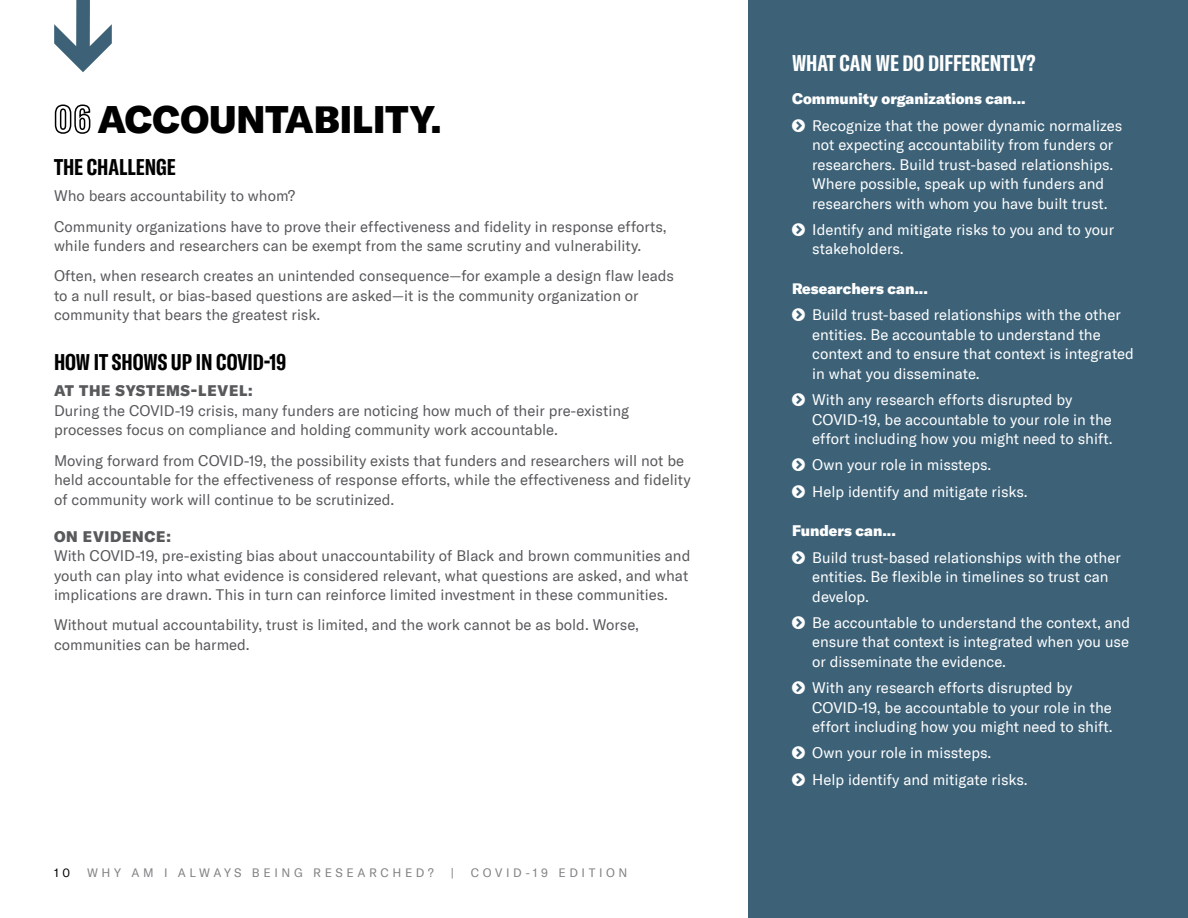
<style>
.page{position:relative;width:1188px;height:918px;background:#fff}
.page>*{position:absolute;margin:0;border:0;box-sizing:border-box;transform-origin:0 0}
.t1{font:900 37.5px "GT America";color:#000}
.t2{font:700 extra-condensed 22.2px "GT America";color:#000}
.t3{font:700 extra-condensed 22.2px "GT America";color:#fff}
.t4{font:15px/19.5px "GT America";color:#58595b}
.t5{font:15px/19.5px "GT America";color:#fff}
.t6{font:900 15px "GT America";color:#fff}
.t7{font:900 15px "GT America";letter-spacing:.05em;color:#58595b}
.t8{font:12px "GT America";letter-spacing:.3em;color:#808284}
.t9{font:12px "GT America";color:#000}
.s1{font-weight:700;font-stretch:extra-condensed}
</style>
<div class="page">
<div style="left:748px;top:0;width:440px;height:918px;background:#3d6278"></div>
<svg style="left:54px;top:0;width:58px;height:72px"></svg>
<h1 class="t1" style="left:54px;top:105px;width:389px"><span class="s1">06</span> ACCOUNTABILITY.</h1>
<h2 class="t2" style="left:54px;top:154px;width:123px">THE CHALLENGE</h2>
<p class="t4" style="left:54px;top:182px;width:614px;line-height:30.3px">Who bears accountability to whom?<br>Community organizations have to prove their effectiveness and fidelity in response efforts,</p>
<p class="t4" style="left:54px;top:232px;width:622px;line-height:30.3px">while funders and researchers can be exempt from the same scrutiny and vulnerability.<br>Often, when research creates an unintended consequence—for example a design flaw leads</p>
<p class="t4" style="left:54px;top:287px;width:586px">to a null result, or bias-based questions are asked—it is the community organization or community that bears the greatest risk.</p>
<h2 class="t2" style="left:54px;top:349px;width:234px">HOW IT SHOWS UP IN COVID-19</h2>
<p class="t7" style="left:54px;top:381px;width:200px">AT THE SYSTEMS-LEVEL:</p>
<p class="t4" style="left:54px;top:402px;width:577px">During the COVID-19 crisis, many funders are noticing how much of their pre-existing processes focus on compliance and holding community work accountable.</p>
<p class="t4" style="left:54px;top:452px;width:638px">Moving forward from COVID-19, the possibility exists that funders and researchers will not be held accountable for the effectiveness of response efforts, while the effectiveness and fidelity of community work will continue to be scrutinized.</p>
<p class="t7" style="left:54px;top:527px;width:118px">ON EVIDENCE:</p>
<p class="t4" style="left:54px;top:547px;width:638px">With COVID-19, pre-existing bias about unaccountability of Black and brown communities and youth can play into what evidence is considered relevant, what questions are asked, and what implications are drawn. This in turn can reinforce limited investment in these communities.</p>
<p class="t4" style="left:54px;top:616px;width:587px">Without mutual accountability, trust is limited, and the work cannot be as bold. Worse, communities can be harmed.</p>
<p class="t9" style="left:54px;top:867px;width:18px">1 0</p>
<p class="t8" style="left:87px;top:867px;width:348px">WHY AM I ALWAYS BEING RESEARCHED?</p>
<p class="t8" style="left:451px;top:867px;width:5px">|</p>
<p class="t8" style="left:471px;top:867px;width:158px">COVID-19 EDITION</p>
<h2 class="t3" style="left:792px;top:51px;width:245px">WHAT CAN WE DO DIFFERENTLY?</h2>
<p class="t6" style="left:792px;top:93px;width:235px">Community organizations can...</p>
<p class="t5" style="left:812px;top:117px;width:312px">Recognize that the power dynamic normalizes not expecting accountability from funders or researchers. Build trust-based relationships.<br>Where possible, speak up with funders and researchers with whom you have built trust.</p>
<p class="t5" style="left:812px;top:221px;width:303px">Identify and mitigate risks to you and to your stakeholders.</p>
<p class="t6" style="left:792px;top:283px;width:137px">Researchers can...</p>
<p class="t5" style="left:812px;top:306px;width:323px">Build trust-based relationships with the other entities. Be accountable to understand the context and to ensure that context is integrated in what you disseminate.</p>
<p class="t5" style="left:812px;top:391px;width:302px">With any research efforts disrupted by<br>COVID-19, be accountable to your role in the effort including how you might need to shift.</p>
<p class="t5" style="left:812px;top:453px;width:217px;line-height:26.2px">Own your role in missteps.<br>Help identify and mitigate risks.</p>
<p class="t6" style="left:792px;top:525px;width:105px">Funders can...</p>
<p class="t5" style="left:812px;top:549px;width:310px">Build trust-based relationships with the other entities. Be flexible in timelines so trust can develop.</p>
<p class="t5" style="left:812px;top:614px;width:320px;text-align:justify">Be accountable to understand the context, and ensure that context is integrated when you use or disseminate the evidence.</p>
<p class="t5" style="left:812px;top:679px;width:302px">With any research efforts disrupted by<br>COVID-19, be accountable to your role in the effort including how you might need to shift.</p>
<p class="t5" style="left:812px;top:741px;width:217px;line-height:26.2px">Own your role in missteps.<br>Help identify and mitigate risks.</p>
</div>
